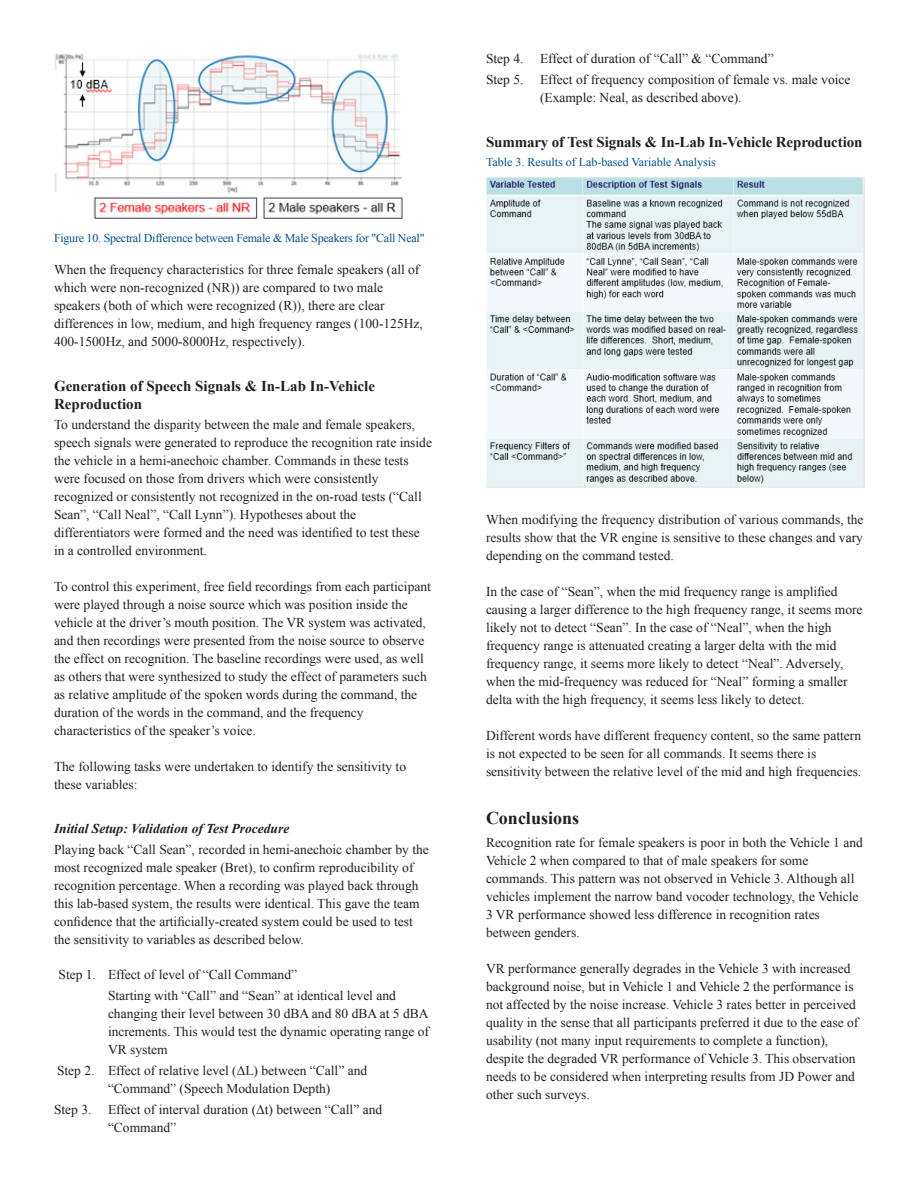
<style>
.page{position:relative;width:918px;height:1188px;background:#fff}
.page>*{position:absolute;margin:0;border:0;box-sizing:border-box;transform-origin:0 0}
.t1{font:700 18px "Times New Roman";color:#231f20}
.t2{font:700 15px/18px "Times New Roman";color:#231f20}
.list-p{font:13.5px/18px "Times New Roman";color:#231f20}
.list-num{font:13.5px/18px "Times New Roman";color:#231f20}
.list-num-last{font:13.5px/18px "Times New Roman";color:#231f20}
.t3{font:italic 700 13.5px "Times New Roman";color:#231f20}
.caption-table{font:12px "Times New Roman";letter-spacing:-.02em;color:#005195}
.caption-table-2{font:12px "Times New Roman";color:#005195}
</style>
<div class="page">
<img style="left:54px;top:54px;width:349px;height:165px">
<img style="left:486px;top:178px;width:379px;height:309px">
<p class="caption-table" style="left:54px;top:230px;width:372px">Figure 10. Spectral Difference between Female &amp; Male Speakers for "Call Neal"</p>
<p class="list-p" style="left:54px;top:260px;width:370px">When the frequency characteristics for three female speakers (all of which were non-recognized (NR)) are compared to two male speakers (both of which were recognized (R)), there are clear differences in low, medium, and high frequency ranges (100-125Hz, 400-1500Hz, and 5000-8000Hz, respectively).</p>
<h3 class="t2" style="left:54px;top:376px;width:323px">Generation of Speech Signals &amp; In-Lab In-Vehicle<br>Reproduction</h3>
<p class="list-p" style="left:54px;top:416px;width:380px">To understand the disparity between the male and female speakers, speech signals were generated to reproduce the recognition rate inside the vehicle in a hemi-anechoic chamber. Commands in these tests were focused on those from drivers which were consistently recognized or consistently not recognized in the on-road tests (“Call Sean”, “Call Neal”, “Call Lynn”). Hypotheses about the differentiators were formed and the need was identified to test these in a controlled environment.</p>
<p class="list-p" style="left:54px;top:578px;width:378px">To control this experiment, free field recordings from each participant were played through a noise source which was position inside the vehicle at the driver’s mouth position. The VR system was activated, and then recordings were presented from the noise source to observe the effect on recognition. The baseline recordings were used, as well as others that were synthesized to study the effect of parameters such as relative amplitude of the spoken words during the command, the duration of the words in the command, and the frequency characteristics of the speaker’s voice.</p>
<p class="list-p" style="left:54px;top:758px;width:354px">The following tasks were undertaken to identify the sensitivity to these variables:</p>
<h4 class="t3" style="left:54px;top:819px;width:237px">Initial Setup: Validation of Test Procedure</h4>
<p class="list-p" style="left:54px;top:840px;width:376px">Playing back “Call Sean”, recorded in hemi-anechoic chamber by the most recognized male speaker (Bret), to confirm reproducibility of recognition percentage. When a recording was played back through this lab-based system, the results were identical. This gave the team confidence that the artificially-created system could be used to test the sensitivity to variables as described below.</p>
<p class="list-num" style="left:58px;top:966px;width:240px">Step 1. Effect of level of “Call Command”</p>
<p class="list-p" style="left:108px;top:987px;width:323px">Starting with “Call” and “Sean” at identical level and changing their level between 30 dBA and 80 dBA at 5 dBA increments. This would test the dynamic operating range of VR system</p>
<p class="list-num" style="left:108px;top:1062px;width:261px;text-indent:-51px">Step 2. Effect of relative level (ΔL) between “Call” and “Command” (Speech Modulation Depth)</p>
<p class="list-num" style="left:108px;top:1100px;width:276px;text-indent:-54px">Step 3. Effect of interval duration (Δt) between “Call” and “Command”</p>
<p class="list-num" style="left:486px;top:50px;width:289px">Step 4. Effect of duration of “Call” &amp; “Command”</p>
<p class="list-num-last" style="left:540px;top:71px;width:312px;text-indent:-54px">Step 5. Effect of frequency composition of female vs. male voice (Example: Neal, as described above).</p>
<h3 class="t2" style="left:486px;top:133px;width:378px">Summary of Test Signals &amp; In-Lab In-Vehicle Reproduction</h3>
<p class="caption-table-2" style="left:486px;top:154px;width:231px">Table 3. Results of Lab-based Variable Analysis</p>
<p class="list-p" style="left:486px;top:510px;width:379px;text-align:justify">When modifying the frequency distribution of various commands, the results show that the VR engine is sensitive to these changes and vary depending on the command tested.</p>
<p class="list-p" style="left:486px;top:582px;width:378px">In the case of “Sean”, when the mid frequency range is amplified causing a larger difference to the high frequency range, it seems more likely not to detect “Sean”. In the case of “Neal”, when the high frequency range is attenuated creating a larger delta with the mid frequency range, it seems more likely to detect “Neal”. Adversely, when the mid-frequency was reduced for “Neal” forming a smaller delta with the high frequency, it seems less likely to detect.</p>
<p class="list-p" style="left:486px;top:726px;width:377px">Different words have different frequency content, so the same pattern is not expected to be seen for all commands. It seems there is sensitivity between the relative level of the mid and high frequencies.</p>
<h1 class="t1" style="left:486px;top:805px;width:95px">Conclusions</h1>
<p class="list-p" style="left:486px;top:833px;width:378px">Recognition rate for female speakers is poor in both the Vehicle 1 and Vehicle 2 when compared to that of male speakers for some commands. This pattern was not observed in Vehicle 3. Although all vehicles implement the narrow band vocoder technology, the Vehicle 3 VR performance showed less difference in recognition rates between genders.</p>
<p class="list-p" style="left:486px;top:959px;width:374px">VR performance generally degrades in the Vehicle 3 with increased background noise, but in Vehicle 1 and Vehicle 2 the performance is not affected by the noise increase. Vehicle 3 rates better in perceived quality in the sense that all participants preferred it due to the ease of usability (not many input requirements to complete a function), despite the degraded VR performance of Vehicle 3. This observation needs to be considered when interpreting results from JD Power and other such surveys.</p>
</div>
